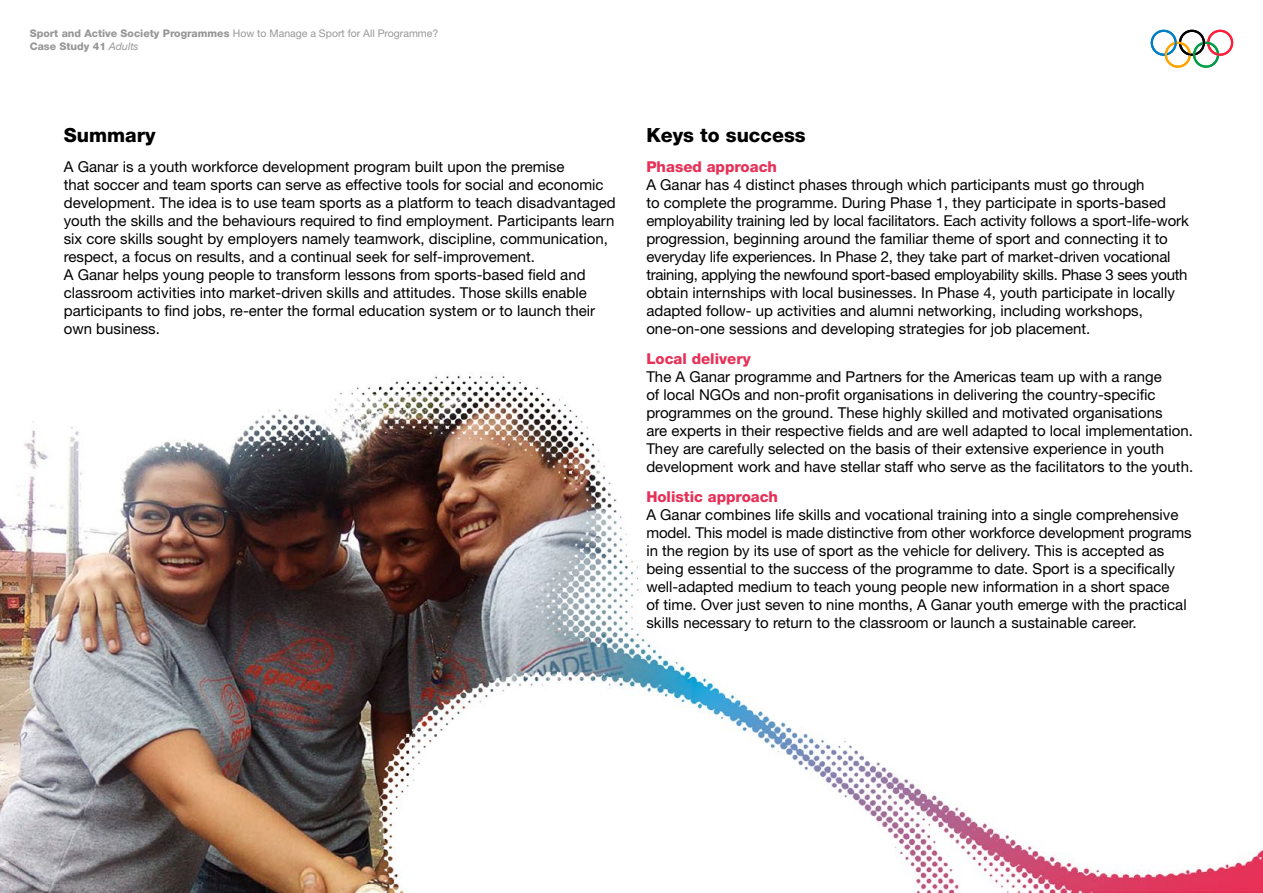
<style>
.page{position:relative;width:1263px;height:893px;background:#fff}
.page>*{position:absolute;margin:0;border:0;box-sizing:border-box;transform-origin:0 0}
.t1{font:800 19.5px "Helvetica Neue LT Std";color:#000}
.t2{font:15px/18px "Helvetica Neue LT Std";color:#000}
.t3{font:800 15px "Helvetica Neue LT Std";color:#e73057}
.t4{font:800 10.5px/12.6px "Helvetica Neue LT Std";color:#979797}
.s1{font-weight:400}
.s2{font-weight:400;font-style:italic}
</style>
<div class="page">
<img style="left:0;top:29px;width:1263px;height:864px">
<svg style="left:1151px;top:30px;width:82px;height:38px"></svg>
<p class="t4" style="left:30px;top:27px;width:410px">Sport and Active Society Programmes <span class="s1">How to Manage a Sport for All Programme?<br></span>Case Study 41 <span class="s2">Adults</span></p>
<h1 class="t1" style="left:64px;top:123px;width:93px">Summary</h1>
<p class="t2" style="left:64px;top:157px;width:553px">A Ganar is a youth workforce development program built upon the premise<br>that soccer and team sports can serve as effective tools for social and economic development. The idea is to use team sports as a platform to teach disadvantaged youth the skills and the behaviours required to find employment. Participants learn six core skills sought by employers namely teamwork, discipline, communication, respect, a focus on results, and a continual seek for self-improvement.<br>A Ganar helps young people to transform lessons from sports-based field and classroom activities into market-driven skills and attitudes. Those skills enable participants to find jobs, re-enter the formal education system or to launch their own business.</p>
<h1 class="t1" style="left:646px;top:123px;width:161px">Keys to success</h1>
<p class="t3" style="left:646px;top:158px;width:132px">Phased approach</p>
<p class="t2" style="left:646px;top:175px;width:544px">A Ganar has 4 distinct phases through which participants must go through<br>to complete the programme. During Phase 1, they participate in sports-based employability training led by local facilitators. Each activity follows a sport-life-work progression, beginning around the familiar theme of sport and connecting it to everyday life experiences. In Phase 2, they take part of market-driven vocational training, applying the newfound sport-based employability skills. Phase 3 sees youth obtain internships with local businesses. In Phase 4, youth participate in locally adapted follow- up activities and alumni networking, including workshops, one-on-one sessions and developing strategies for job placement.</p>
<p class="t3" style="left:646px;top:350px;width:106px">Local delivery</p>
<p class="t2" style="left:646px;top:367px;width:548px">The A Ganar programme and Partners for the Americas team up with a range<br>of local NGOs and non-profit organisations in delivering the country-specific programmes on the ground. These highly skilled and motivated organisations<br>are experts in their respective fields and are well adapted to local implementation.<br>They are carefully selected on the basis of their extensive experience in youth development work and have stellar staff who serve as the facilitators to the youth.</p>
<p class="t3" style="left:646px;top:488px;width:133px">Holistic approach</p>
<p class="t2" style="left:646px;top:505px;width:547px">A Ganar combines life skills and vocational training into a single comprehensive model. This model is made distinctive from other workforce development programs in the region by its use of sport as the vehicle for delivery. This is accepted as being essential to the success of the programme to date. Sport is a specifically well-adapted medium to teach young people new information in a short space<br>of time. Over just seven to nine months, A Ganar youth emerge with the practical skills necessary to return to the classroom or launch a sustainable career.</p>
</div>
